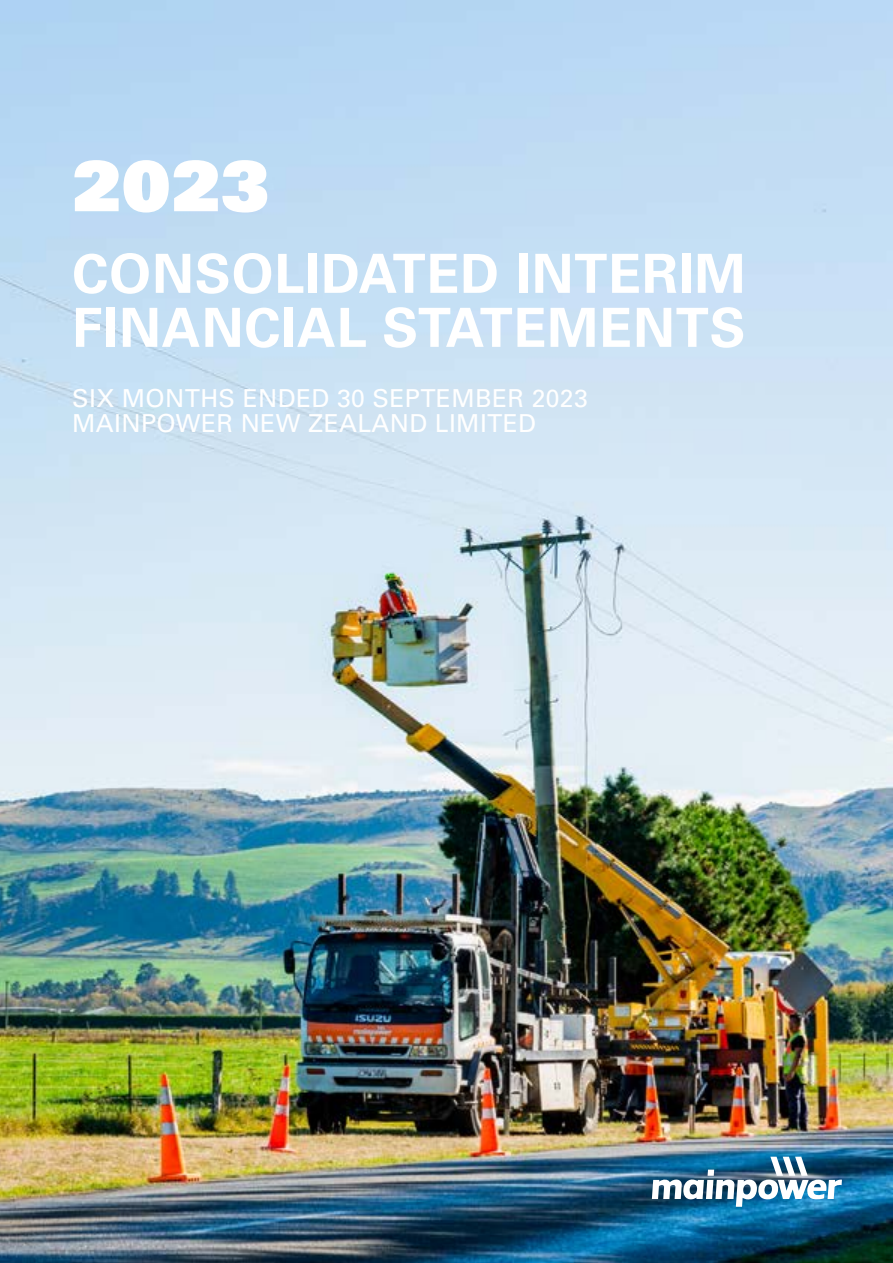
<style>
.page{position:relative;width:893px;height:1263px;background:#fff}
.page>*{position:absolute;margin:0;border:0;box-sizing:border-box;transform-origin:0 0}
.t1{font:69px "Univers LT Pro X Black";color:#fff}
.t2{font:700 54px/54px "Univers LT Pro 65";letter-spacing:.015em;color:#fff}
.t3{font:24.75px/24.8px "Univers LT Pro 55 Roman";letter-spacing:.015em;color:#fff}
</style>
<div class="page">
<img style="left:0;top:0;width:893px;height:1263px">
<img style="left:652px;top:1157px;width:190px;height:50px">
<h1 class="t1" style="left:72px;top:141px;width:199px">2023</h1>
<h2 class="t2" style="left:72px;top:247px;width:675px">CONSOLIDATED INTERIM<br>FINANCIAL STATEMENTS</h2>
<p class="t3" style="left:72px;top:386px;width:517px">SIX MONTHS ENDED 30 SEPTEMBER 2023<br>MAINPOWER NEW ZEALAND LIMITED</p>
</div>
